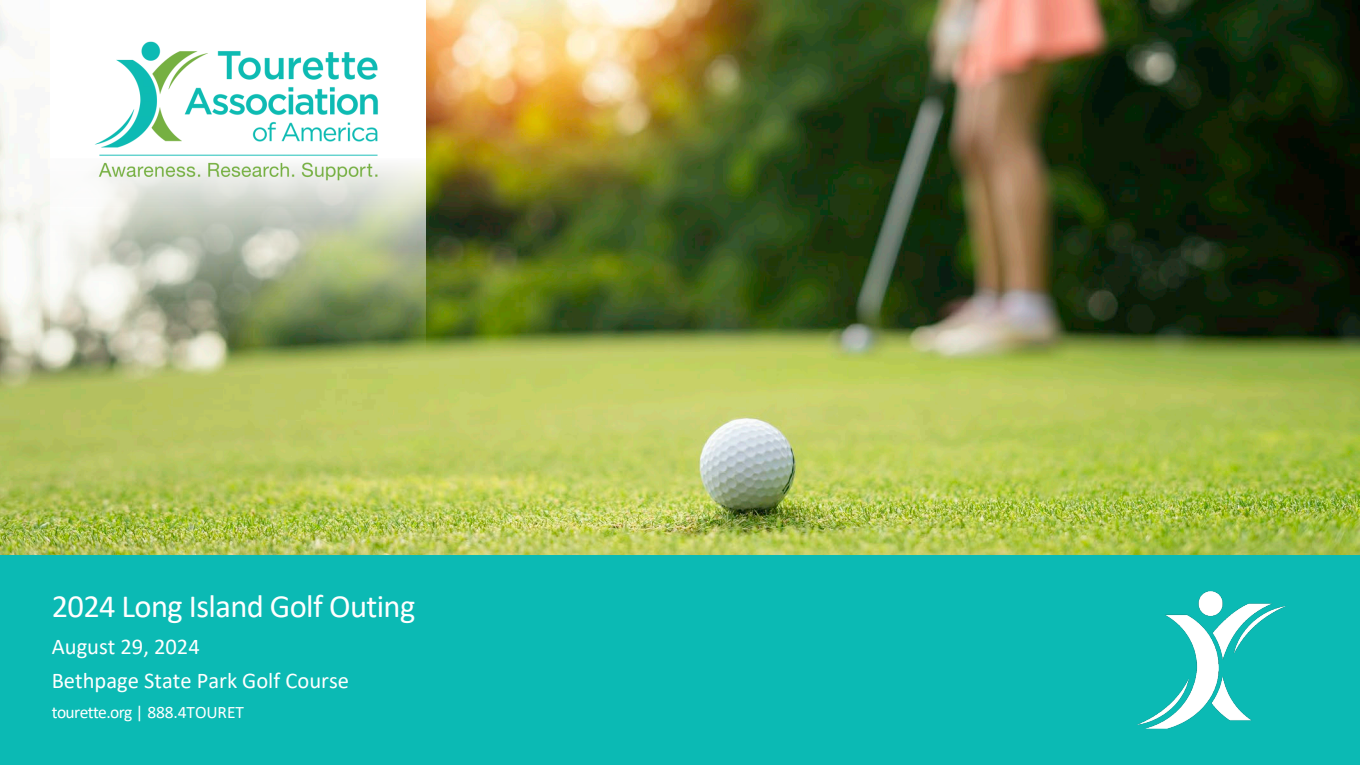
<style>
.page{position:relative;width:1360px;height:765px;background:#fff}
.page>*{position:absolute;margin:0;border:0;box-sizing:border-box;transform-origin:0 0}
.t1{font:32.5px "Calibri";letter-spacing:-.02em;color:#fff}
.t2{font:22.5px/34.5px "Calibri";color:#fff}
.t3{font:17.5px "Calibri";letter-spacing:-.035em;color:#fff}
</style>
<div class="page">
<img style="left:0;top:0;width:1360px;height:555px">
<div style="left:0;top:555px;width:1360px;height:210px;background:#0bbab4"></div>
<img style="left:50px;top:0;width:375px;height:360px">
<img style="left:77px;top:28px;width:322px;height:167px">
<img style="left:1137px;top:591px;width:149px;height:138px">
<h1 class="t1" style="left:52px;top:593px;width:365px">2024 Long Island Golf Outing</h1>
<p class="t2" style="left:52px;top:630px;width:299px">August 29, 2024<br>Bethpage State Park Golf Course</p>
<p class="t3" style="left:52px;top:705px;width:194px">tourette.org | 888.4TOURET</p>
</div>
